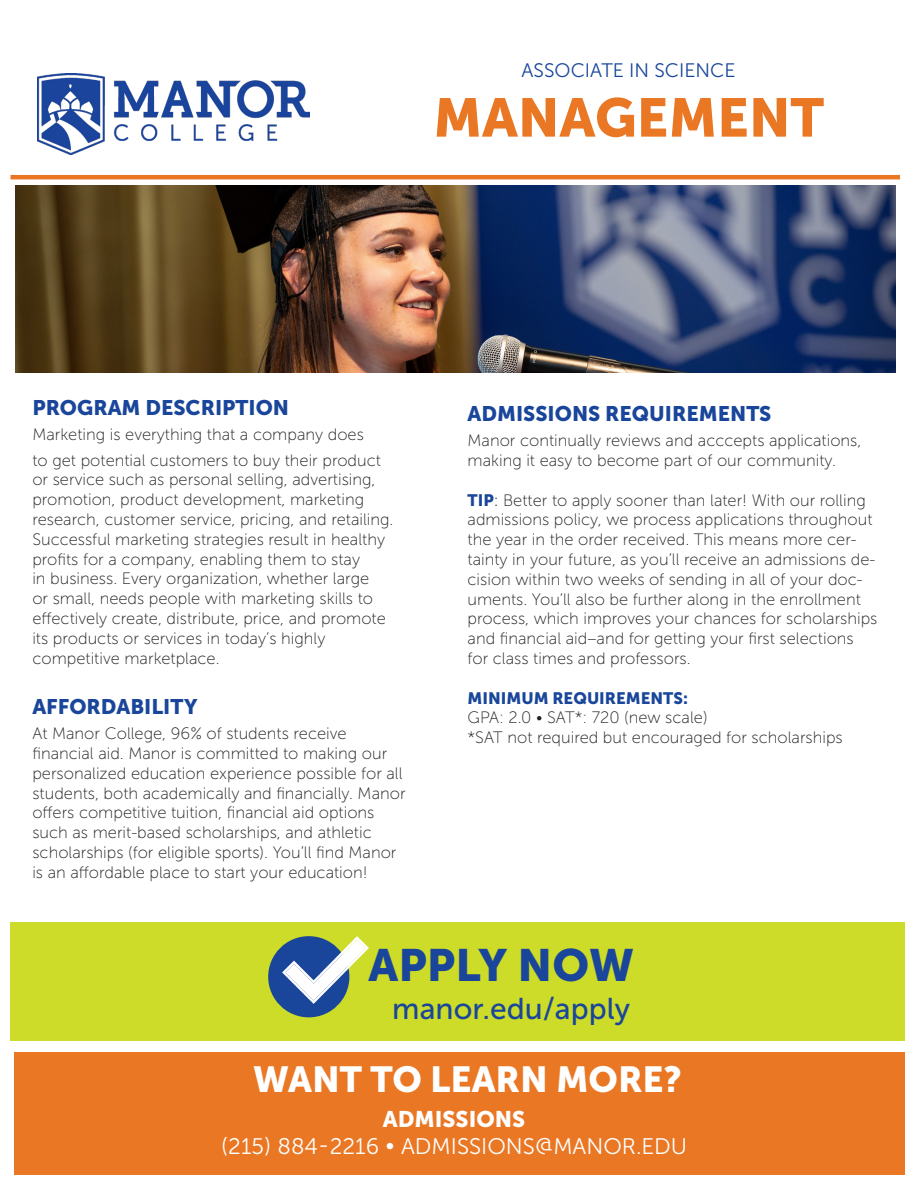
<style>
.page{position:relative;width:918px;height:1188px;background:#fff}
.page>*{position:absolute;margin:0;border:0;box-sizing:border-box;transform-origin:0 0}
.t1{font:54px "Museo Sans 900";color:#ea7724}
.t2{font:45px "Museo Sans 900";color:#19469a}
.t3{font:36px "Museo Sans 900";color:#fff}
.t4{font:30px "Museo Sans 500";color:#19469a}
.t5{font:22.5px "Museo Sans 300";color:#fff}
.t6{font:22.5px "Museo Sans 900";color:#fff}
.t7{font:21px "Museo Sans 900";color:#19469a}
.t8{font:19.5px "Museo Sans 300";color:#19469a}
.t9{font:16.5px/19.8px "Museo Sans 100";color:#231f20}
.t10{font:16.5px "Museo Sans 900";color:#19469a}
.s1{font-family:"Museo Sans 900";color:#19469a}
.s2{font-family:"Museo Sans 300";color:#19469a}
</style>
<div class="page">
<img style="left:38px;top:74px;width:272px;height:80px">
<div style="left:10px;top:922px;width:895px;height:118px;background:#cddc28"></div>
<div style="left:268px;top:936px;width:81px;height:81px;background:#19469a;border-radius:50%"></div>
<svg style="left:282px;top:936px;width:87px;height:68px"></svg>
<hr style="left:10px;top:175px;width:890px;height:4px;background:#ea7724">
<div style="left:14px;top:1052px;width:891px;height:122px;background:#ea7724"></div>
<img style="left:15px;top:185px;width:880px;height:188px">
<p class="t8" style="left:522px;top:59px;width:215px">ASSOCIATE IN SCIENCE</p>
<p class="t1" style="left:433px;top:87px;width:392px">MANAGEMENT</p>
<p class="t7" style="left:32px;top:396px;width:258px">PROGRAM DESCRIPTION</p>
<p class="t9" style="left:32px;top:422px;width:350px;line-height:25.2px">Marketing is everything that a company does to get potential customers to buy their product</p>
<p class="t9" style="left:32px;top:470px;width:363px">or service such as personal selling, advertising, promotion, product development, marketing research, customer service, pricing, and retailing.</p>
<p class="t9" style="left:32px;top:529px;width:355px">Successful marketing strategies result in healthy profits for a company, enabling them to stay<br>in business. Every organization, whether large or small, needs people with marketing skills to effectively create, distribute, price, and promote</p>
<p class="t9" style="left:32px;top:628px;width:295px">its products or services in today’s highly competitive marketplace.</p>
<p class="t7" style="left:32px;top:695px;width:167px">AFFORDABILITY</p>
<p class="t9" style="left:32px;top:724px;width:375px">At Manor College, 96% of students receive financial aid. Manor is committed to making our personalized education experience possible for all students, both academically and financially. Manor offers competitive tuition, financial aid options such as merit-based scholarships, and athletic scholarships (for eligible sports). You’ll find Manor is an affordable place to start your education!</p>
<p class="t7" style="left:468px;top:402px;width:305px">ADMISSIONS REQUIREMENTS</p>
<p class="t9" style="left:468px;top:431px;width:395px">Manor continually reviews and acccepts applications, making it easy to become part of our community.</p>
<p class="t9" style="left:468px;top:490px;width:411px"><span class="s1">TIP</span><span class="s2">:</span> Better to apply sooner than later! With our rolling admissions policy, we process applications throughout the year in the order received. This means more cer&shy;tainty in your future, as you’ll receive an admissions de&shy;cision within two weeks of sending in all of your doc&shy;uments. You’ll also be further along in the enrollment process, which improves your chances for scholarships and financial aid–and for getting your first selections for class times and professors.</p>
<p class="t10" style="left:468px;top:688px;width:222px">MINIMUM REQUIREMENTS:</p>
<p class="t9" style="left:468px;top:708px;width:242px">GPA: 2.0 • SAT*: 720 (new scale)</p>
<p class="t9" style="left:468px;top:728px;width:377px">*SAT not required but encouraged for scholarships</p>
<p class="t2" style="left:369px;top:940px;width:267px">APPLY NOW</p>
<p class="t4" style="left:392px;top:993px;width:239px">manor.edu/apply</p>
<p class="t3" style="left:253px;top:1059px;width:430px">WANT TO LEARN MORE?</p>
<p class="t6" style="left:383px;top:1106px;width:144px">ADMISSIONS</p>
<p class="t5" style="left:221px;top:1134px;width:468px">(215) 884-2216 • ADMISSIONS@MANOR.EDU</p>
</div>
